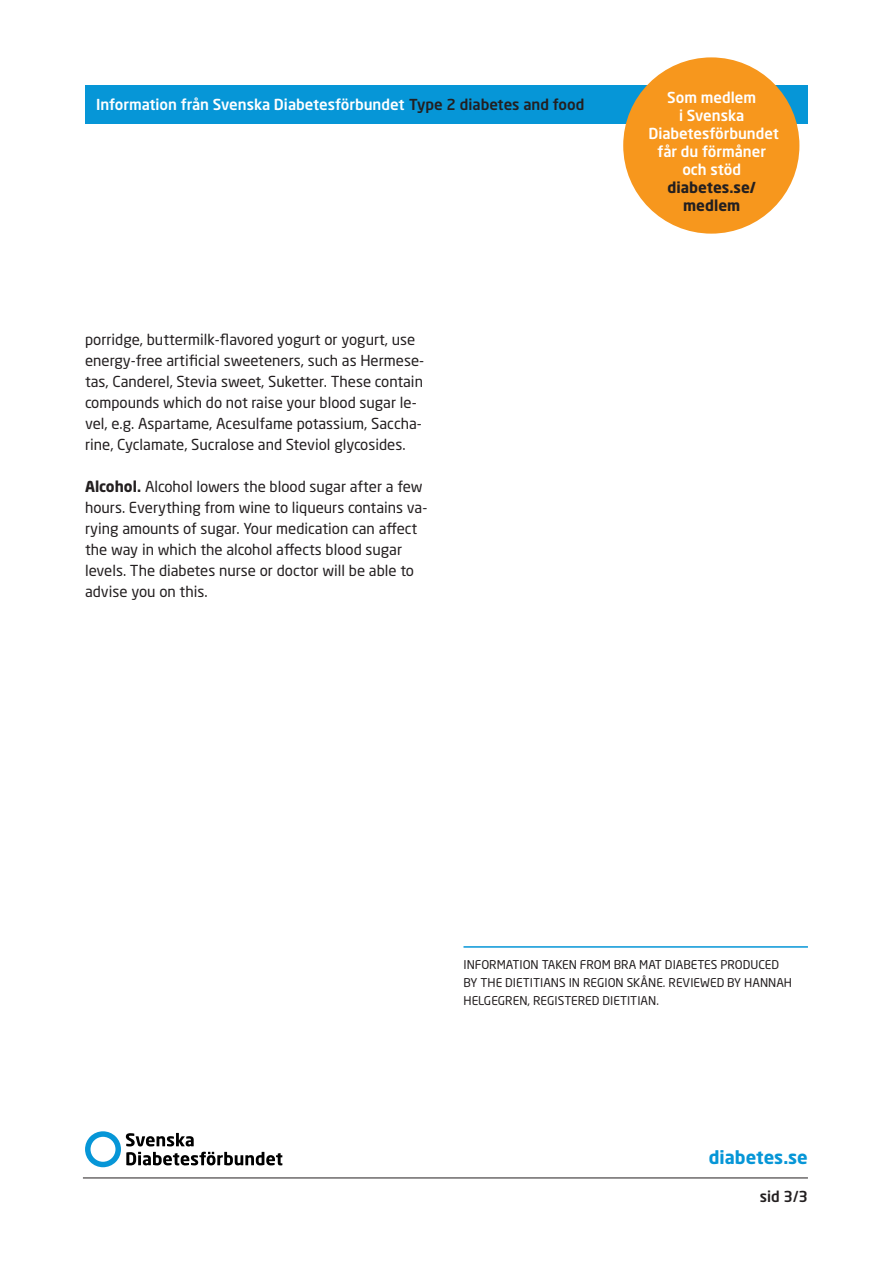
<style>
.page{position:relative;width:893px;height:1263px;background:#fff}
.page>*{position:absolute;margin:0;border:0;box-sizing:border-box;transform-origin:0 0}
.t1{font:700 18px "Neo Sans W1 G";color:#0696d7}
.t2{font:15px/21px "Neo Sans W1 G";color:#231f20}
.t3{font:500 15px/18px "Neo Sans W1 G";color:#fff;text-align:center}
.t4{font:700 15px "Neo Sans W1 G";color:#231f20}
.t5{font:500 15px "Neo Sans W1 G";color:#231f20}
.t6{font:12px/18px "Neo Sans W1 G";color:#231f20}
.s1{color:#231f20}
.s2{font-weight:700}
</style>
<div class="page">
<hr style="left:463px;top:946px;width:345px;height:2px;background:#0696d7">
<svg style="left:85px;top:1131px;width:197px;height:36px"></svg>
<div style="left:85px;top:85px;width:723px;height:38px;background:#0696d7"></div>
<div style="left:623px;top:57px;width:176px;height:177px;background:#f7971d;border-radius:50%"></div>
<hr style="left:83px;top:1178px;width:725px;height:1px;background:#231f20">
<p class="t3" style="left:96px;top:95px;width:490px">Information från Svenska Diabetesförbundet <span class="s1">Type 2 diabetes and food</span></p>
<p class="t2" style="left:85px;top:329px;width:341px">porridge, buttermilk-flavored yogurt or yogurt, use energy-free artificial sweeteners, such as Hermese&shy;tas, Canderel, Stevia sweet, Suketter. These contain compounds which do not raise your blood sugar le&shy;vel, e.g. Aspartame, Acesulfame potassium, Saccha&shy;rine, Cyclamate, Sucralose and Steviol glycosides.</p>
<p class="t2" style="left:85px;top:476px;width:339px"><span class="s2">Alcohol.</span> Alcohol lowers the blood sugar after a few</p>
<p class="t2" style="left:85px;top:497px;width:344px">hours. Everything from wine to liqueurs contains va&shy;rying amounts of sugar. Your medication can affect</p>
<p class="t2" style="left:85px;top:539px;width:331px">the way in which the alcohol affects blood sugar levels. The diabetes nurse or doctor will be able to advise you on this.</p>
<p class="t3" style="left:667px;top:88px;width:91px">Som medlem</p>
<p class="t3" style="left:679px;top:106px;width:67px">i Svenska</p>
<p class="t3" style="left:648px;top:124px;width:132px">Diabetesförbundet får du förmåner</p>
<p class="t3" style="left:682px;top:160px;width:60px">och stöd</p>
<p class="t4" style="left:667px;top:178px;width:90px">diabetes.se/</p>
<p class="t4" style="left:683px;top:196px;width:59px">medlem</p>
<p class="t6" style="left:463px;top:955px;width:330px">INFORMATION TAKEN FROM BRA MAT DIABETES PRODUCED<br>BY THE DIETITIANS IN REGION SKÅNE. REVIEWED BY HANNAH<br>HELGEGREN, REGISTERED DIETITIAN.</p>
<p class="t1" style="left:709px;top:1146px;width:101px">diabetes.se</p>
<p class="t5" style="left:760px;top:1187px;width:50px">sid 3/3</p>
</div>
